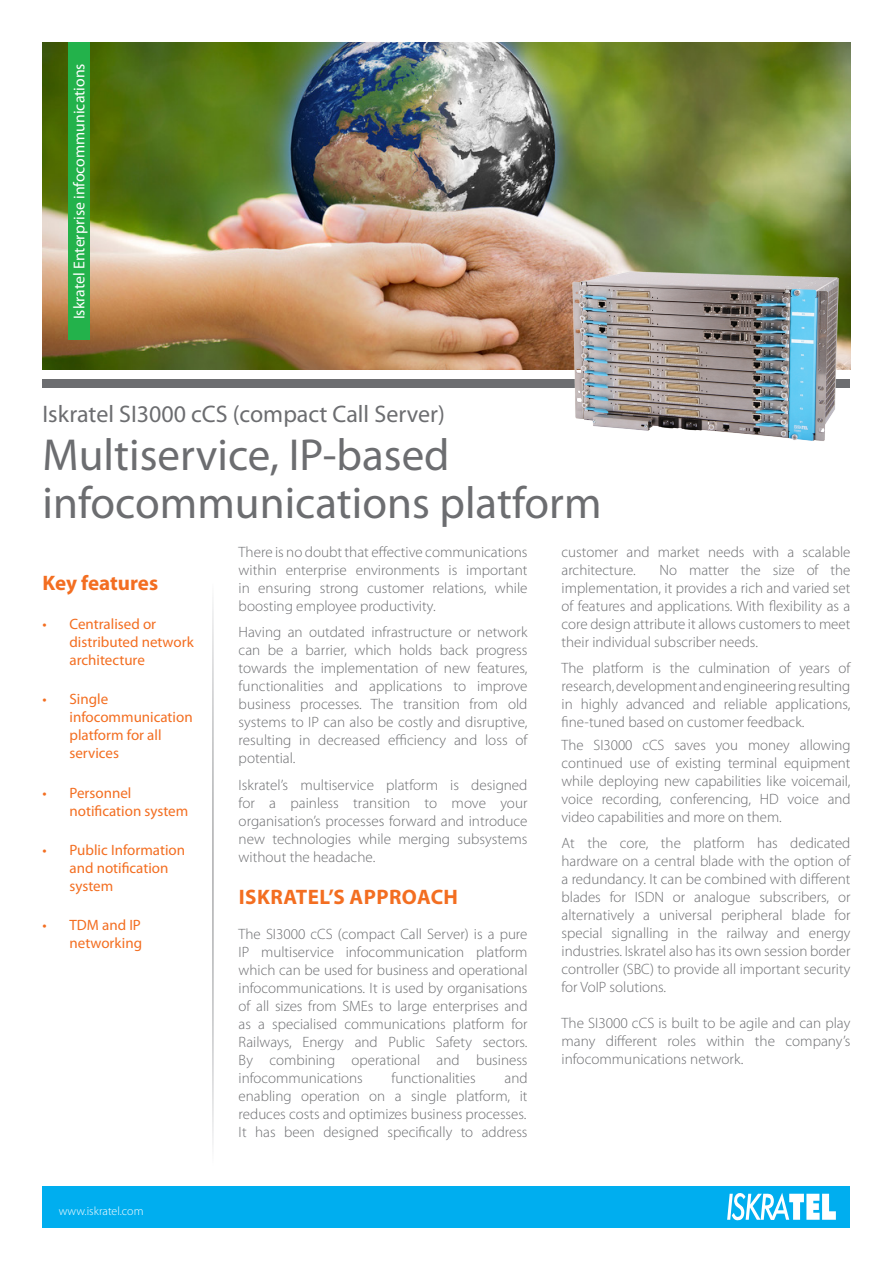
<style>
.page{position:relative;width:893px;height:1263px;background:#fff}
.page>*{position:absolute;margin:0;border:0;box-sizing:border-box;transform-origin:0 0}
.t1{font:45px "Myriad Pro";color:#6c6d70}
.t2{font:24px "Myriad Pro";color:#6c6d70}
.leaflet_text{font:700 21px "Myriad Pro";letter-spacing:.005em;color:#f36e21}
.podnaslov_tekst{font:15.75px "Myriad Pro";color:#fff}
.leaflet_text-2{font:300 15px/18px "Myriad Pro";color:#6c6d70;text-align:justify}
.t3{font:15px/18px "Myriad Pro";color:#f36e21}
.tekst{font:300 12px "Myriad Pro";color:#fff}
</style>
<div class="page">
<img style="left:43px;top:43px;width:807px;height:327px">
<div style="left:43px;top:1186px;width:807px;height:41px;background:#00aeef"></div>
<svg style="left:727px;top:1193px;width:109px;height:27px"></svg>
<div style="left:43px;top:379px;width:807px;height:9px;background:#6c6d70"></div>
<div style="left:68px;top:43px;width:21px;height:297px;background:#23b24b"></div>
<img style="left:562px;top:260px;width:288px;height:181px">
<p class="podnaslov_tekst" style="left:70px;top:319px;width:257px;rotate:-90deg">Iskratel Enterprise infocommunications</p>
<p class="t2" style="left:43px;top:399px;width:404px">Iskratel SI3000 cCS (compact Call Server)</p>
<p class="t1" style="left:43px;top:427px;width:409px">Multiservice, IP-based</p>
<p class="t1" style="left:43px;top:475px;width:561px">infocommunications platform</p>
<p class="leaflet_text" style="left:43px;top:569px;width:117px">Key features</p>
<p class="t3" style="left:70px;top:615px;width:126px;text-indent:-27px">• Centralised or distributed network architecture</p>
<p class="t3" style="left:70px;top:690px;width:125px;text-indent:-27px">• Single infocommunication platform for all services</p>
<p class="t3" style="left:70px;top:783px;width:120px;text-indent:-27px">• Personnel notification system</p>
<p class="t3" style="left:70px;top:841px;width:117px;text-indent:-27px">• Public Information and notification system</p>
<p class="t3" style="left:43px;top:916px;width:101px;text-align:right">• TDM and IP networking</p>
<p class="tekst" style="left:59px;top:1204px;width:86px">www.iskratel.com</p>
<p class="leaflet_text-2" style="left:239px;top:543px;width:290px">There is no doubt that effective communications within enterprise environments is important in ensuring strong customer relations, while boosting employee productivity.</p>
<p class="leaflet_text-2" style="left:239px;top:624px;width:290px">Having an outdated infrastructure or network can be a barrier, which holds back progress towards the implementation of new features, functionalities and applications to improve business processes. The transition from old systems to IP can also be costly and disruptive, resulting in decreased efficiency and loss of potential.</p>
<p class="leaflet_text-2" style="left:239px;top:776px;width:290px">Iskratel’s multiservice platform is designed for a painless transition to move your organisation’s processes forward and introduce new technologies while merging subsystems without the headache.</p>
<p class="leaflet_text" style="left:239px;top:883px;width:221px">ISKRATEL’S APPROACH</p>
<p class="leaflet_text-2" style="left:239px;top:925px;width:290px">The SI3000 cCS (compact Call Server) is a pure IP multiservice infocommunication platform which can be used for business and operational infocommunications. It is used by organisations of all sizes from SMEs to large enterprises and as a specialised communications platform for Railways, Energy and Public Safety sectors.<br>By combining operational and business infocommunications</p>
<p class="leaflet_text-2" style="left:391px;top:1069px;width:86px">functionalities</p>
<p class="leaflet_text-2" style="left:239px;top:1069px;width:290px;text-indent:266px">and enabling operation on a single platform, it reduces costs and optimizes business processes.</p>
<p class="leaflet_text-2" style="left:239px;top:1123px;width:290px">It has been designed specifically to address</p>
<p class="leaflet_text-2" style="left:562px;top:543px;width:290px">customer and market needs with a scalable architecture.</p>
<p class="leaflet_text-2" style="left:562px;top:561px;width:290px;text-indent:98px">No matter the size of the implementation, it provides a rich and varied set of features and applications. With flexibility as a core design attribute it allows customers to meet their individual subscriber needs.</p>
<p class="leaflet_text-2" style="left:562px;top:660px;width:290px">The platform is the culmination of years of research, development and engineering resulting in highly advanced and reliable applications, fine-tuned based on customer feedback.</p>
<p class="leaflet_text-2" style="left:562px;top:736px;width:290px">The SI3000 cCS saves you money allowing continued use of existing terminal equipment while deploying new capabilities like voicemail, voice recording, conferencing, HD voice and video capabilities and more on them.</p>
<p class="leaflet_text-2" style="left:562px;top:834px;width:290px">At the core, the platform has dedicated hardware on a central blade with the option of a redundancy. It can be combined with different blades for ISDN or analogue subscribers, or alternatively a universal peripheral blade for special signalling in the railway and energy industries. Iskratel also has its own session border controller (SBC) to provide all important security for VoIP solutions.</p>
<p class="leaflet_text-2" style="left:562px;top:1014px;width:290px">The SI3000 cCS is built to be agile and can play many different roles within the company’s infocommunications network.</p>
</div>
